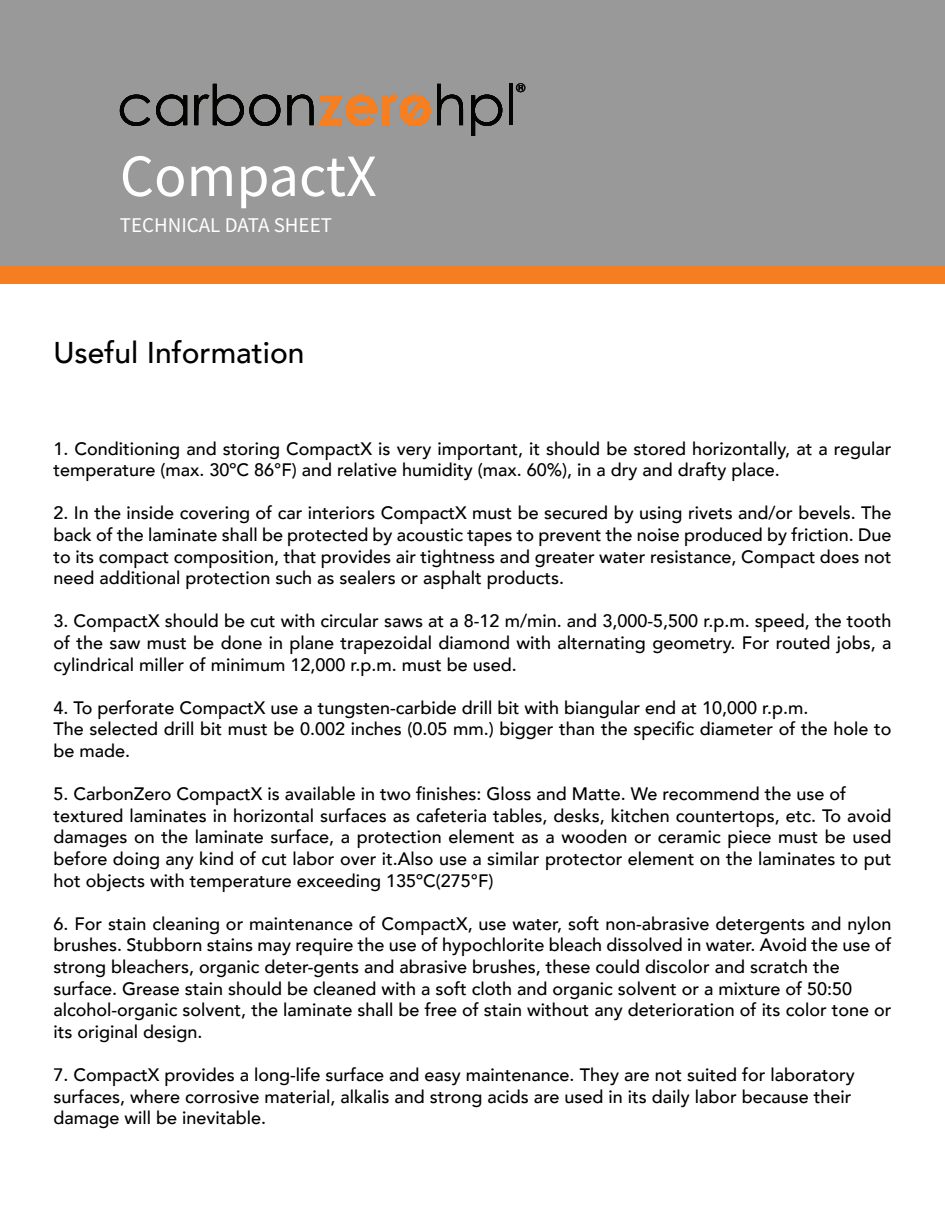
<style>
.page{position:relative;width:945px;height:1215px;background:#fff}
.page>*{position:absolute;margin:0;border:0;box-sizing:border-box;transform-origin:0 0}
.Page_Title{font:60px "Source Sans Pro";color:#fff}
.t1{font:55.95px "Century Gothic";color:#040503}
.Heading1{font:500 30px "Avenir";color:#000}
.Page_Title-2{font:21px "Source Sans Pro";color:#fff}
.Body_Text_-_Justifie{font:500 18px/21.6px "Avenir";color:#000;text-align:justify}
.t2{font:11.55px "Century Gothic";color:#040503}
.s1{font-weight:700;color:#f57f21}
</style>
<div class="page">
<div style="left:0;top:264px;width:945px;height:20px;background:#f57e21"></div>
<div style="left:0;top:0;width:945px;height:264px;background:#999"></div>
<svg style="left:403px;top:97px;width:23px;height:26px"></svg>
<h2 class="t1" style="left:117px;top:66px;width:401px">carbon<span class="s1">zero</span>hpl</h2>
<p class="t2" style="left:516px;top:80px;width:10px">®</p>
<p class="Page_Title" style="left:120px;top:138px;width:259px">CompactX</p>
<p class="Page_Title-2" style="left:120px;top:212px;width:214px">TECHNICAL DATA SHEET</p>
<p class="Heading1" style="left:53px;top:327px;width:253px">Useful Information</p>
<p class="Body_Text_-_Justifie" style="left:53px;top:436px;width:840px">1. Conditioning and storing CompactX is very important, it should be stored horizontally, at a regular temperature (max. 30ºC 86°F) and relative humidity (max. 60%), in a dry and drafty place.</p>
<p class="Body_Text_-_Justifie" style="left:53px;top:501px;width:840px">2. In the inside covering of car interiors CompactX must be secured by using rivets and/or bevels. The back of the laminate shall be protected by acoustic tapes to prevent the noise produced by friction. Due to its compact composition, that provides air tightness and greater water resistance, Compact does not need additional protection such as sealers or asphalt products.</p>
<p class="Body_Text_-_Justifie" style="left:53px;top:609px;width:840px">3. CompactX should be cut with circular saws at a 8-12 m/min. and 3,000-5,500 r.p.m. speed, the tooth of the saw must be done in plane trapezoidal diamond with alternating geometry. For routed jobs, a cylindrical miller of minimum 12,000 r.p.m. must be used.</p>
<p class="Body_Text_-_Justifie" style="left:53px;top:696px;width:757px">4. To perforate CompactX use a tungsten-carbide drill bit with biangular end at 10,000 r.p.m.</p>
<p class="Body_Text_-_Justifie" style="left:53px;top:717px;width:840px">The selected drill bit must be 0.002 inches (0.05 mm.) bigger than the specific diameter of the hole to be made.</p>
<p class="Body_Text_-_Justifie" style="left:53px;top:782px;width:794px">5. CarbonZero CompactX is available in two finishes: Gloss and Matte. We recommend the use of</p>
<p class="Body_Text_-_Justifie" style="left:53px;top:804px;width:840px">textured laminates in horizontal surfaces as cafeteria tables, desks, kitchen countertops, etc. To avoid damages on the laminate surface, a protection element as a wooden or ceramic piece must be used before doing any kind of cut labor over it.Also use a similar protector element on the laminates to put hot objects with temperature exceeding 135ºC(275°F)</p>
<p class="Body_Text_-_Justifie" style="left:53px;top:912px;width:840px">6. For stain cleaning or maintenance of CompactX, use water, soft non-abrasive detergents and nylon brushes. Stubborn stains may require the use of hypochlorite bleach dissolved in water. Avoid the use of strong bleachers, organic deter-gents and abrasive brushes, these could discolor and scratch the</p>
<p class="Body_Text_-_Justifie" style="left:53px;top:976px;width:800px">surface. Grease stain should be cleaned with a soft cloth and organic solvent or a mixture of 50:50</p>
<p class="Body_Text_-_Justifie" style="left:53px;top:998px;width:840px">alcohol-organic solvent, the laminate shall be free of stain without any deterioration of its color tone or its original design.</p>
<p class="Body_Text_-_Justifie" style="left:53px;top:1063px;width:803px">7. CompactX provides a long-life surface and easy maintenance. They are not suited for laboratory</p>
<p class="Body_Text_-_Justifie" style="left:53px;top:1084px;width:800px">surfaces, where corrosive material, alkalis and strong acids are used in its daily labor because their</p>
<p class="Body_Text_-_Justifie" style="left:53px;top:1106px;width:214px">damage will be inevitable.</p>
</div>
